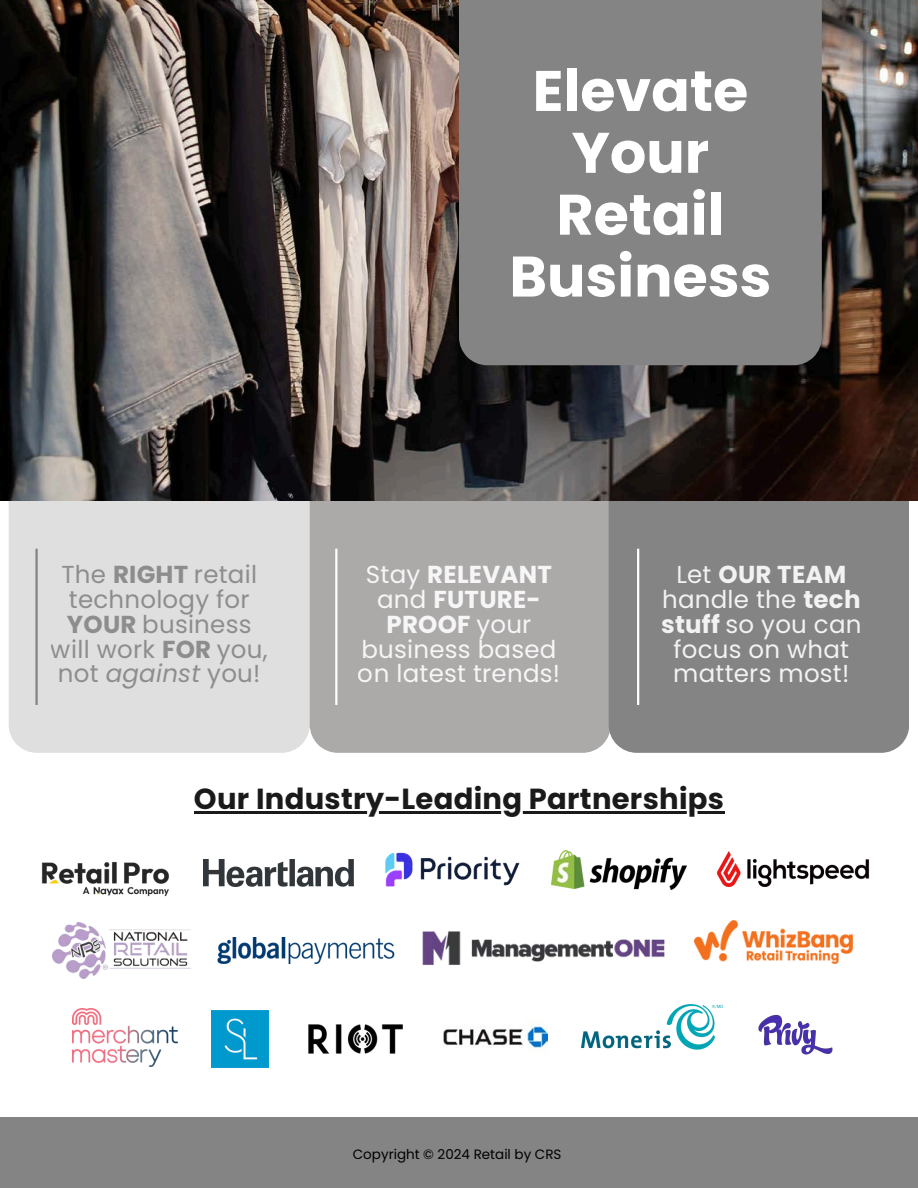
<style>
.page{position:relative;width:918px;height:1188px;background:#fff}
.page>*{position:absolute;margin:0;border:0;box-sizing:border-box;transform-origin:0 0}
.t1{font:700 57px/61.8px "Poppins";color:#fff;text-align:center}
.t2{font:700 28.95px "Poppins";letter-spacing:.01em;color:#000}
.t3{font:24.45px/24.8px "Poppins";letter-spacing:.01em;color:#fff;text-align:center}
.t4{font:24.45px/24.8px "Poppins";letter-spacing:.01em;color:#848484;text-align:center}
.t5{font:13.5px "Poppins";color:#000}
.s1{font-weight:700}
.s2{font-style:italic}
</style>
<div class="page">
<div style="left:0;top:1117px;width:918px;height:71px;background:#848484"></div>
<div style="left:310px;top:501px;width:299px;height:252px;background:#aca9a9"></div>
<div style="left:609px;top:501px;width:300px;height:252px;background:#848484"></div>
<div style="left:9px;top:501px;width:301px;height:252px;background:#dfdfdf"></div>
<img style="left:0;top:0;width:918px;height:501px">
<img style="left:552px;top:851px;width:135px;height:38px">
<img style="left:217px;top:938px;width:177px;height:26px">
<img style="left:422px;top:931px;width:243px;height:34px">
<img style="left:717px;top:851px;width:153px;height:35px">
<img style="left:582px;top:1005px;width:141px;height:45px">
<img style="left:444px;top:1023px;width:103px;height:29px">
<img style="left:758px;top:1014px;width:75px;height:41px">
<img style="left:73px;top:1009px;width:104px;height:57px">
<img style="left:308px;top:1024px;width:95px;height:30px">
<img style="left:212px;top:1011px;width:56px;height:56px">
<img style="left:385px;top:852px;width:135px;height:35px">
<img style="left:694px;top:921px;width:159px;height:43px">
<img style="left:41px;top:862px;width:129px;height:61px">
<img style="left:203px;top:859px;width:151px;height:27px">
<img style="left:53px;top:923px;width:138px;height:56px">
<div style="left:459px;top:0;width:363px;height:365px;background:#848484"></div>
<hr style="left:335px;top:549px;width:2px;height:156px;background:#fff">
<hr style="left:637px;top:549px;width:2px;height:156px;background:#fff">
<hr style="left:35px;top:549px;width:3px;height:156px;background:#848484">
<hr style="left:194px;top:812px;width:530px;height:2px;background:#000">
<h1 class="t1" style="left:509px;top:60px;width:263px">Elevate<br>Your<br>Retail<br>Business</h1>
<p class="t4" style="left:51px;top:563px;width:218px">The <span class="s1">RIGHT</span> retail technology for<br><span class="s1">YOUR</span> business will work <span class="s1">FOR</span> you, not <span class="s2">against</span> you!</p>
<p class="t3" style="left:358px;top:563px;width:204px">Stay <span class="s1">RELEVANT </span>and <span class="s1">FUTURE-<br>PROOF</span> your business based on latest trends!</p>
<p class="t3" style="left:661px;top:563px;width:202px">Let <span class="s1">OUR TEAM </span>handle the <span class="s1">tech stuff</span> so you can focus on what matters most!</p>
<p class="t2" style="left:194px;top:779px;width:532px">Our Industry-Leading Partnerships</p>
<p class="t5" style="left:353px;top:1145px;width:210px">Copyright © 2024 Retail by CRS</p>
</div>
